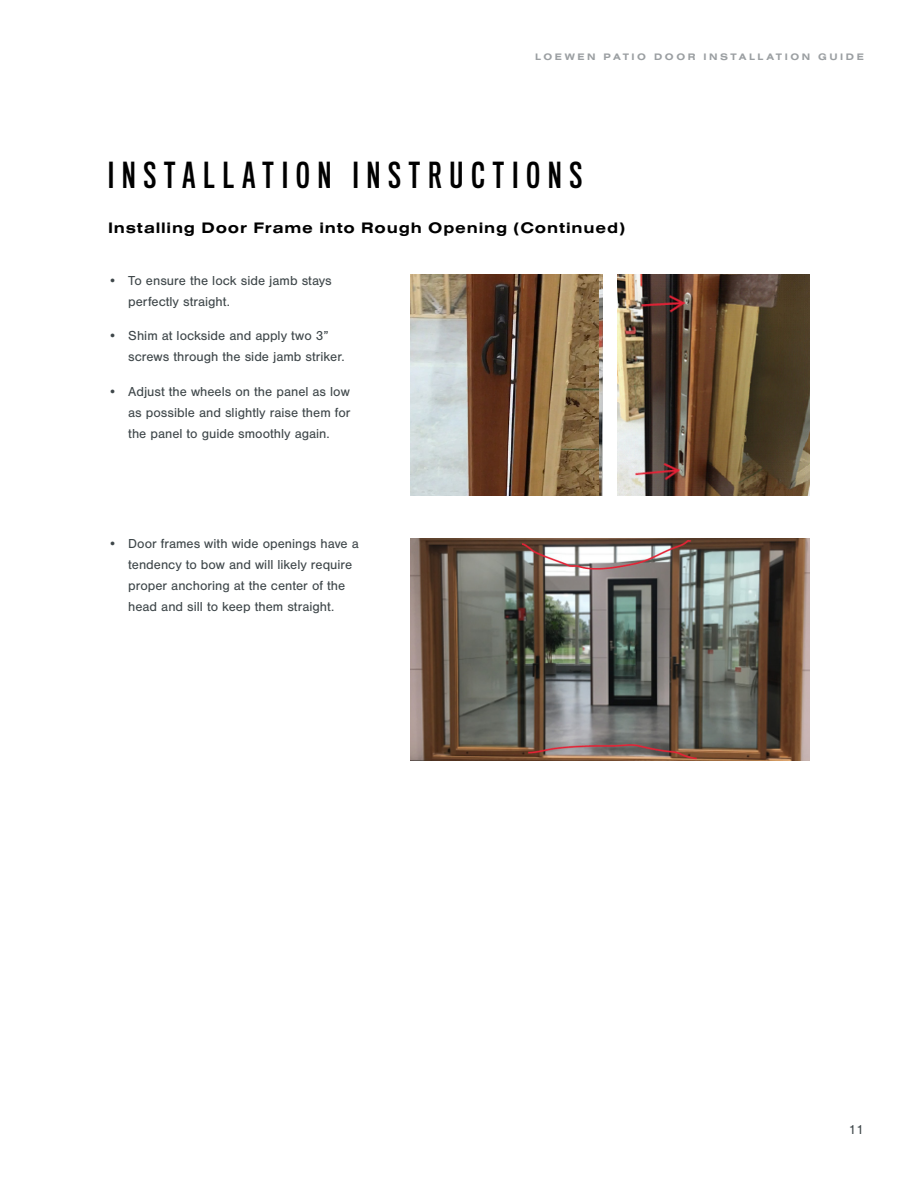
<style>
.page{position:relative;width:918px;height:1188px;background:#fff}
.page>*{position:absolute;margin:0;border:0;box-sizing:border-box;transform-origin:0 0}
.t1{font:33px "Titling Gothic FB Comp Standard";letter-spacing:.25em;color:#000}
.t2{font:700 15.75px "Nimbus San Ext";letter-spacing:.05em;color:#000}
.t3{font:13.5px/21px "Nimbus San";color:#3f474a}
.t4{font:700 9.75px "Nimbus San Ext";letter-spacing:.26em;color:#9b9fa2}
</style>
<div class="page">
<img style="left:618px;top:275px;width:192px;height:221px">
<img style="left:410px;top:539px;width:400px;height:221px">
<img style="left:410px;top:275px;width:193px;height:221px">
<p class="t4" style="left:535px;top:50px;width:330px">LOEWEN PATIO DOOR INSTALLATION GUIDE</p>
<h1 class="t1" style="left:108px;top:157px;width:476px">INSTALLATION INSTRUCTIONS</h1>
<p class="t2" style="left:108px;top:217px;width:519px">Installing Door Frame into Rough Opening (Continued)</p>
<p class="t3" style="left:128px;top:270px;width:205px;text-indent:-20px">• To ensure the lock side jamb stays perfectly straight.</p>
<p class="t3" style="left:128px;top:325px;width:218px;text-indent:-20px">• Shim at lockside and apply two 3” screws through the side jamb striker.</p>
<p class="t3" style="left:128px;top:381px;width:224px;text-align:justify;text-indent:-20px">• Adjust the wheels on the panel as low as possible and slightly raise them for the panel to guide smoothly again.</p>
<p class="t3" style="left:128px;top:533px;width:232px;text-indent:-20px">• Door frames with wide openings have a tendency to bow and will likely require proper anchoring at the center of the head and sill to keep them straight.</p>
<p class="t3" style="left:849px;top:1119px;width:17px">11</p>
</div>
